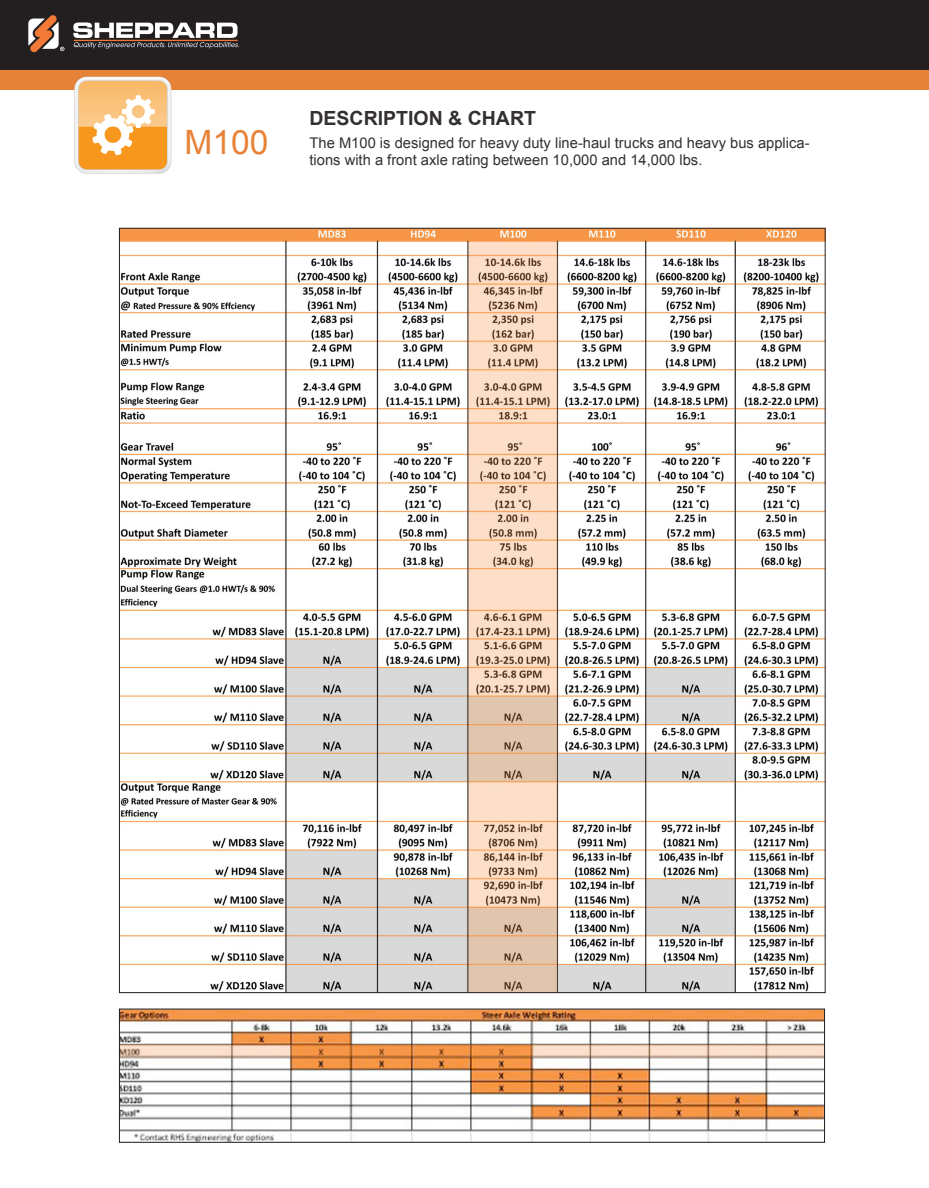
<style>
.page{position:relative;width:929px;height:1188px;background:#fff}
.page>*{position:absolute;margin:0;border:0;box-sizing:border-box;transform-origin:0 0}
.t1{font:33.6px "Arial";color:#e88237}
.t2{font:700 19.5px "Arial";color:#343031}
.t3{font:14.7px/17.7px "Arial";color:#343031}
</style>
<div class="page">
<img style="left:121px;top:230px;width:702px;height:761px">
<div style="left:0;top:68px;width:929px;height:22px;background:#e58237"></div>
<div style="left:0;top:0;width:929px;height:70px;background:#231f20"></div>
<svg style="left:73px;top:22px;width:166px;height:27px"></svg>
<svg style="left:28px;top:15px;width:36px;height:38px"></svg>
<svg style="left:74px;top:77px;width:97px;height:97px"></svg>
<img style="left:121px;top:1011px;width:702px;height:130px">
<div style="left:119px;top:1009px;width:706px;height:134px;border:1px solid #231f20"></div>
<h2 class="t2" style="left:309px;top:105px;width:228px">DESCRIPTION &amp; CHART</h2>
<h1 class="t1" style="left:184px;top:120px;width:85px">M100</h1>
<p class="t3" style="left:309px;top:134px;width:501px">The M100 is designed for heavy duty line-haul trucks and heavy bus applica&shy;tions with a front axle rating between 10,000 and 14,000 lbs.</p>
</div>
